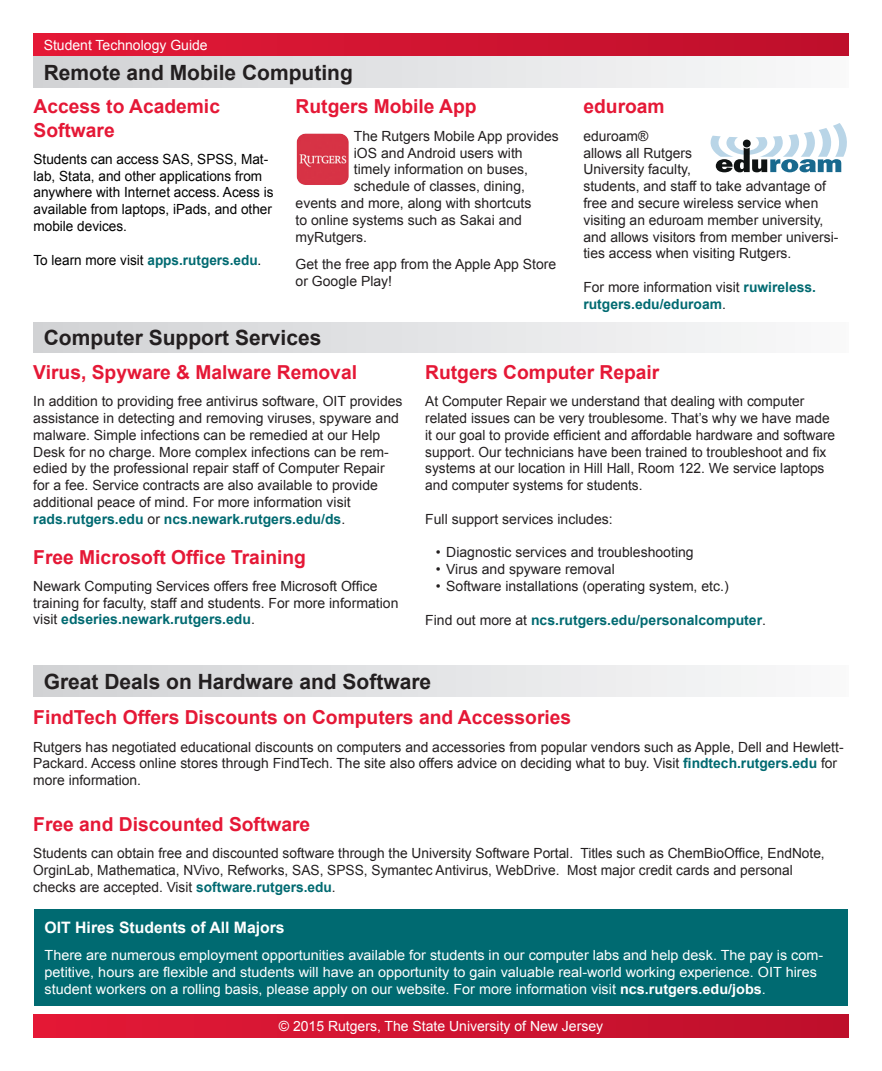
<style>
.page{position:relative;width:882px;height:1071px;background:#fff}
.page>*{position:absolute;margin:0;border:0;box-sizing:border-box;transform-origin:0 0}
.t1{font:700 21px "Arial";color:#231f20}
.t2{font:700 19.25px/23.1px "Arial";color:#e51836}
.t3{font:700 15.75px "Arial";color:#fff}
.t4{font:14px/16.8px "Arial";color:#231f20}
.t5{font:14px/16.8px "Arial";color:#fff}
.t6{font:14px/16.8px "Arial";color:#000}
.t7{font:700 14px/16.8px "Arial";color:#006a71}
.s1{font-weight:700;color:#006a71}
.s2{font-weight:400;color:#231f20}
.s3{font-weight:700}
</style>
<div class="page">
<div style="left:33px;top:666px;width:816px;height:30px;background:linear-gradient(to right,#d0d1d4,#f9f9fa)"></div>
<div style="left:33px;top:1014px;width:816px;height:24px;background:linear-gradient(to right,#e41936,#bd0f2b)"></div>
<div style="left:33px;top:33px;width:816px;height:24px;background:linear-gradient(to right,#e41936,#bd0f2b)"></div>
<div style="left:33px;top:322px;width:816px;height:31px;background:linear-gradient(to right,#d0d1d4,#f9f9fa)"></div>
<div style="left:34px;top:909px;width:814px;height:97px;background:#006a71"></div>
<div style="left:33px;top:57px;width:816px;height:30px;background:linear-gradient(to right,#d0d1d4,#f9f9fa)"></div>
<img style="left:296px;top:133px;width:53px;height:52px">
<svg style="left:711px;top:123px;width:136px;height:49px"></svg>
<p class="t5" style="left:44px;top:37px;width:165px">Student Technology Guide</p>
<p class="t1" style="left:44px;top:58px;width:311px">Remote and Mobile Computing</p>
<p class="t2" style="left:296px;top:96px;width:183px">Rutgers Mobile App</p>
<p class="t4" style="left:354px;top:128px;width:206px">The Rutgers Mobile App provides</p>
<p class="t4" style="left:354px;top:144px;width:170px">iOS and Android users with</p>
<p class="t4" style="left:354px;top:161px;width:176px">timely information on buses,</p>
<p class="t4" style="left:354px;top:178px;width:173px">schedule of classes, dining,</p>
<p class="t4" style="left:296px;top:195px;width:237px">events and more, along with shortcuts</p>
<p class="t4" style="left:296px;top:212px;width:228px">to online systems such as Sakai and</p>
<p class="t4" style="left:296px;top:228px;width:73px">myRutgers.</p>
<p class="t4" style="left:296px;top:256px;width:262px">Get the free app from the Apple App Store or Google Play!</p>
<p class="t2" style="left:34px;top:96px;width:188px">Access to Academic<br>Software</p>
<p class="t6" style="left:34px;top:151px;width:242px">Students can access SAS, SPSS, Mat&shy;lab, Stata, and other applications from anywhere with Internet access. Acess is available from laptops, iPads, and other mobile devices.</p>
<p class="t6" style="left:34px;top:252px;width:229px">To learn more visit <span class="s1">apps.rutgers.edu</span>.</p>
<p class="t2" style="left:583px;top:96px;width:83px">eduroam</p>
<p class="t4" style="left:583px;top:128px;width:256px">eduroam®<br>allows all Rutgers<br>University faculty,<br>students, and staff to take advantage of free and secure wireless service when visiting an eduroam member university, and allows visitors from member universi&shy;ties access when visiting Rutgers.</p>
<p class="t7" style="left:583px;top:279px;width:234px"><span class="s2">For more information visit</span> ruwireless. rutgers.edu/eduroam<span class="s2">.</span></p>
<p class="t1" style="left:44px;top:324px;width:279px">Computer Support Services</p>
<p class="t2" style="left:33px;top:361px;width:325px">Virus, Spyware &amp; Malware Removal</p>
<p class="t4" style="left:33px;top:393px;width:371px">In addition to providing free antivirus software, OIT provides assistance in detecting and removing viruses, spyware and malware. Simple infections can be remedied at our Help Desk for no charge. More complex infections can be rem&shy;edied by the professional repair staff of Computer Repair for a fee. Service contracts are also available to provide additional peace of mind. For more information visit <span class="s1">rads.rutgers.edu</span> or <span class="s1">ncs.newark.rutgers.edu/ds</span>.</p>
<p class="t2" style="left:33px;top:546px;width:274px">Free Microsoft Office Training</p>
<p class="t4" style="left:33px;top:578px;width:367px">Newark Computing Services offers free Microsoft Office training for faculty, staff and students. For more information visit <span class="s1">edseries.newark.rutgers.edu</span>.</p>
<p class="t2" style="left:425px;top:361px;width:236px">Rutgers Computer Repair</p>
<p class="t4" style="left:425px;top:393px;width:412px">At Computer Repair we understand that dealing with computer related issues can be very troublesome. That’s why we have made it our goal to provide efficient and affordable hardware and software support. Our technicians have been trained to troubleshoot and fix systems at our location in Hill Hall, Room 122. We service laptops and computer systems for students.</p>
<p class="t4" style="left:425px;top:511px;width:189px">Full support services includes:</p>
<p class="t4" style="left:436px;top:544px;width:259px">• Diagnostic services and troubleshooting</p>
<p class="t4" style="left:436px;top:561px;width:181px">• Virus and spyware removal</p>
<p class="t4" style="left:436px;top:578px;width:294px">• Software installations (operating system, etc.)</p>
<p class="t7" style="left:425px;top:612px;width:342px"><span class="s2">Find out more at</span> ncs.rutgers.edu/personalcomputer<span class="s2">.</span></p>
<p class="t1" style="left:44px;top:667px;width:389px">Great Deals on Hardware and Software</p>
<p class="t2" style="left:33px;top:707px;width:540px">FindTech Offers Discounts on Computers and Accessories</p>
<p class="t4" style="left:33px;top:738px;width:812px">Rutgers has negotiated educational discounts on computers and accessories from popular vendors such as Apple, Dell and Hewlett-<br>Packard. Access online stores through FindTech. The site also offers advice on deciding what to buy. Visit <span class="s1">findtech.rutgers.edu</span> for more information.</p>
<p class="t2" style="left:33px;top:813px;width:279px">Free and Discounted Software</p>
<p class="t4" style="left:33px;top:845px;width:793px">Students can obtain free and discounted software through the University Software Portal. Titles such as ChemBioOffice, EndNote,<br>OrginLab, Mathematica, NVivo, Refworks, SAS, SPSS, Symantec Antivirus, WebDrive. Most major credit cards and personal checks are accepted. Visit <span class="s1">software.rutgers.edu</span>.</p>
<p class="t3" style="left:45px;top:917px;width:242px">OIT Hires Students of All Majors</p>
<p class="t5" style="left:45px;top:947px;width:780px">There are numerous employment opportunities available for students in our computer labs and help desk. The pay is com&shy;petitive, hours are flexible and students will have an opportunity to gain valuable real-world working experience. OIT hires student workers on a rolling basis, please apply on our website. For more information visit <span class="s3">ncs.rutgers.edu/jobs</span>.</p>
<p class="t5" style="left:279px;top:1018px;width:326px">© 2015 Rutgers, The State University of New Jersey</p>
</div>
